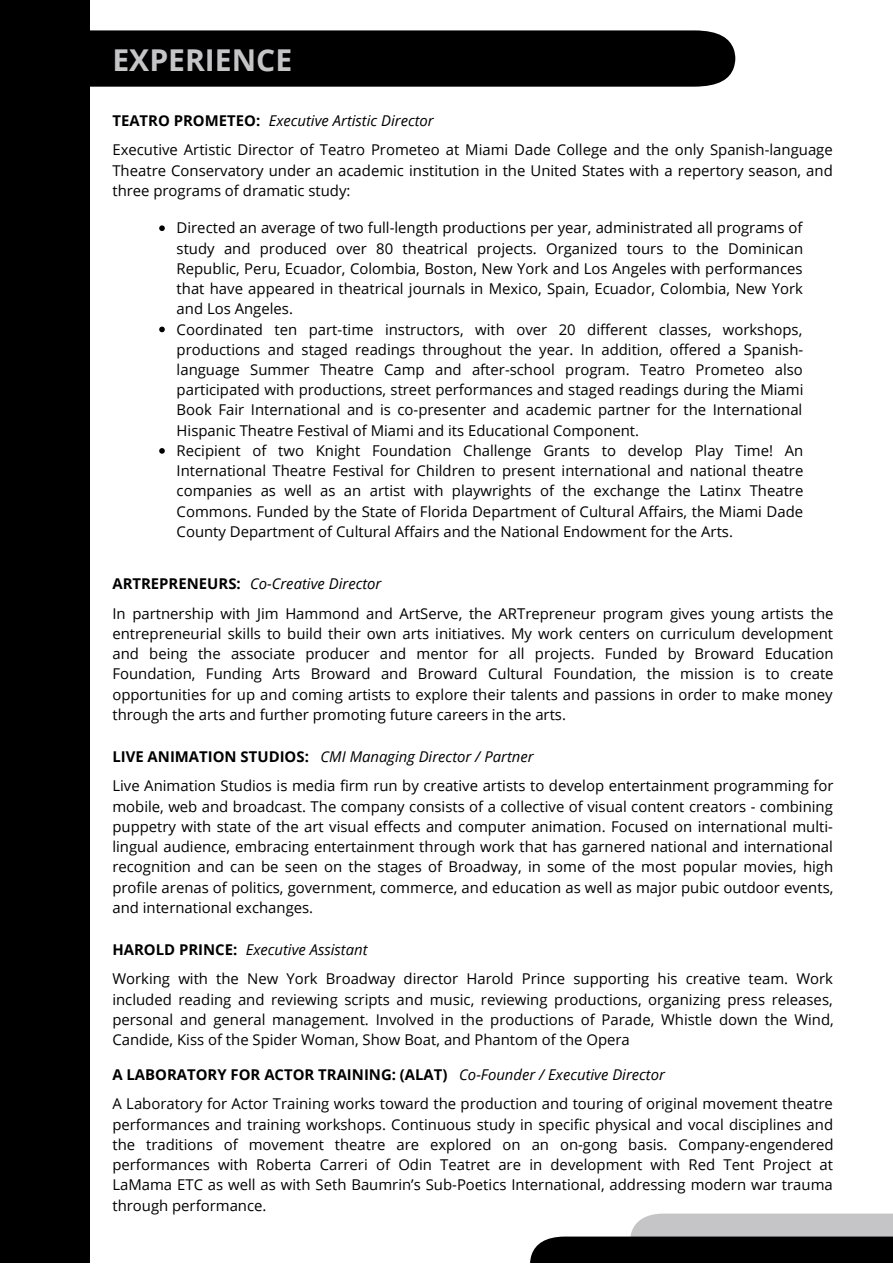
<style>
.page{position:relative;width:893px;height:1264px;background:#fff}
.page>*{position:absolute;margin:0;border:0;box-sizing:border-box;transform-origin:0 0}
.t1{font:700 30.15px "Open Sans";color:#c5c5c7}
.t2{font:14.85px/20.2px "Open Sans";color:#000}
.t3{font:700 14.85px "Open Sans";color:#000}
.t4{font:italic 14.85px "Open Sans";color:#000}
.s1{font-weight:700}
.s2{font-style:italic}
</style>
<div class="page">
<div style="left:89px;top:30px;width:646px;height:57px;background:#000"></div>
<div style="left:0;top:0;width:89px;height:1262px;background:#000"></div>
<svg style="left:159px;top:225px;width:6px;height:6px"></svg>
<svg style="left:159px;top:326px;width:6px;height:6px"></svg>
<svg style="left:159px;top:448px;width:6px;height:5px"></svg>
<svg style="left:530px;top:1213px;width:362px;height:49px"></svg>
<h1 class="t1" style="left:112px;top:38px;width:181px">EXPERIENCE</h1>
<p class="t2" style="left:112px;top:105px;width:721px;line-height:29.7px"><span class="s1">TEATRO PROMETEO:</span> <span class="s2">Executive Artistic Director<br></span>Executive Artistic Director of Teatro Prometeo at Miami Dade College and the only Spanish-language</p>
<p class="t2" style="left:112px;top:160px;width:721px">Theatre Conservatory under an academic institution in the United States with a repertory season, and three programs of dramatic study:</p>
<p class="t2" style="left:177px;top:217px;width:628px">Directed an average of two full-length productions per year, administrated all programs of study and produced over 80 theatrical projects. Organized tours to the Dominican Republic, Peru, Ecuador, Colombia, Boston, New York and Los Angeles with performances that have appeared in theatrical journals in Mexico, Spain, Ecuador, Colombia, New York and Los Angeles.<br>Coordinated ten part-time instructors, with over 20 different classes, workshops, productions and staged readings throughout the year. In addition, offered a Spanish&shy;language Summer Theatre Camp and after-school program. Teatro Prometeo also participated with productions, street performances and staged readings during the Miami Book Fair International and is co-presenter and academic partner for the International Hispanic Theatre Festival of Miami and its Educational Component.<br>Recipient of two Knight Foundation Challenge Grants to develop Play Time! An International Theatre Festival for Children to present international and national theatre companies as well as an artist with playwrights of the exchange the Latinx Theatre Commons. Funded by the State of Florida Department of Cultural Affairs, the Miami Dade County Department of Cultural Affairs and the National Endowment for the Arts.</p>
<p class="t2" style="left:112px;top:568px;width:722px;line-height:29.7px"><span class="s1">ARTREPRENEURS:</span> <span class="s2">Co-Creative Director<br></span>In partnership with Jim Hammond and ArtServe, the ARTrepreneur program gives young artists the</p>
<p class="t2" style="left:112px;top:623px;width:722px;text-align:justify">entrepreneurial skills to build their own arts initiatives. My work centers on curriculum development and being the associate producer and mentor for all projects. Funded by Broward Education Foundation, Funding Arts Broward and Broward Cultural Foundation, the mission is to create opportunities for up and coming artists to explore their talents and passions in order to make money through the arts and further promoting future careers in the arts.</p>
<p class="t2" style="left:112px;top:741px;width:722px;line-height:29.7px"><span class="s1">LIVE ANIMATION STUDIOS:</span> <span class="s2">CMI Managing Director / Partner<br></span>Live Animation Studios is media firm run by creative artists to develop entertainment programming for</p>
<p class="t2" style="left:112px;top:795px;width:722px;text-align:justify">mobile, web and broadcast. The company consists of a collective of visual content creators - combining puppetry with state of the art visual effects and computer animation. Focused on international multi&shy;lingual audience, embracing entertainment through work that has garnered national and international recognition and can be seen on the stages of Broadway, in some of the most popular movies, high profile arenas of politics, government, commerce, and education as well as major pubic outdoor events, and international exchanges.</p>
<p class="t3" style="left:112px;top:938px;width:126px">HAROLD PRINCE:</p>
<p class="t2" style="left:112px;top:968px;width:722px;text-align:justify">Working with the New York Broadway director Harold Prince supporting his creative team. Work included reading and reviewing scripts and music, reviewing productions, organizing press releases, personal and general management. Involved in the productions of Parade, Whistle down the Wind, Candide, Kiss of the Spider Woman, Show Boat, and Phantom of the Opera</p>
<p class="t4" style="left:246px;top:938px;width:123px">Executive Assistant</p>
<p class="t4" style="left:459px;top:1063px;width:207px">Co-Founder / Executive Director</p>
<p class="t3" style="left:112px;top:1063px;width:336px">A LABORATORY FOR ACTOR TRAINING: (ALAT)</p>
<p class="t2" style="left:112px;top:1093px;width:722px;text-align:justify">A Laboratory for Actor Training works toward the production and touring of original movement theatre performances and training workshops. Continuous study in specific physical and vocal disciplines and the traditions of movement theatre are explored on an on-gong basis. Company-engendered performances with Roberta Carreri of Odin Teatret are in development with Red Tent Project at LaMama ETC as well as with Seth Baumrin’s Sub-Poetics International, addressing modern war trauma through performance.</p>
</div>
